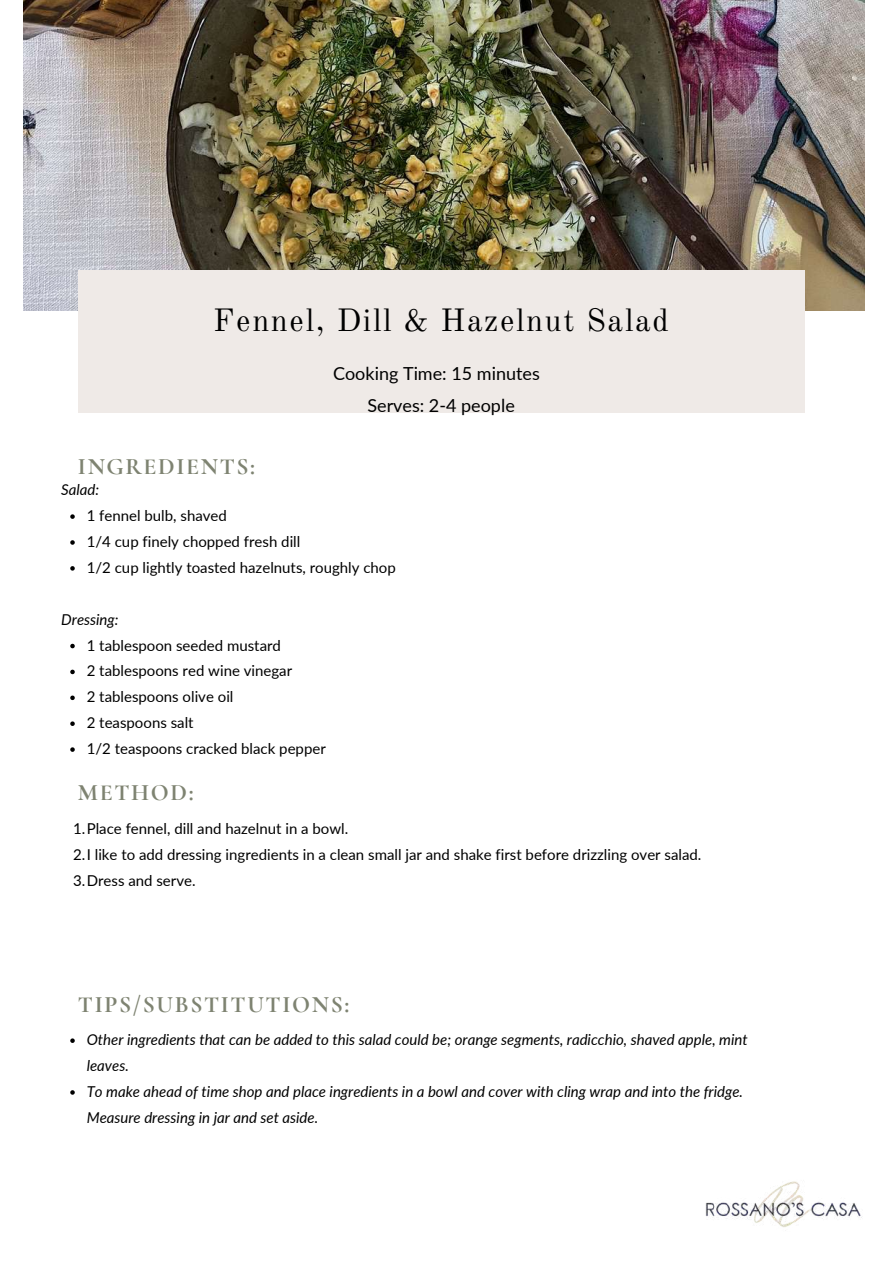
<style>
.page{position:relative;width:894px;height:1264px;background:#fff}
.page>*{position:absolute;margin:0;border:0;box-sizing:border-box;transform-origin:0 0}
.t1{font:31.65px "Old Standard";letter-spacing:.05em;color:#000}
.t2{font:700 23.55px "Cormorant Garamond";letter-spacing:.07em;color:#7e8371}
.t3{font:18px "Lato";color:#000}
.t4{font:15px/25.8px "Lato";color:#000}
.t5{font:italic 15px/25.8px "Lato";color:#000}
</style>
<div class="page">
<img style="left:24px;top:0;width:840px;height:310px">
<div style="left:78px;top:269px;width:726px;height:143px;background:#efeae7"></div>
<img style="left:705px;top:1181px;width:157px;height:46px">
<svg style="left:70px;top:514px;width:5px;height:5px"></svg>
<svg style="left:70px;top:540px;width:5px;height:4px"></svg>
<svg style="left:70px;top:566px;width:5px;height:4px"></svg>
<svg style="left:70px;top:643px;width:5px;height:5px"></svg>
<svg style="left:70px;top:669px;width:5px;height:5px"></svg>
<svg style="left:70px;top:695px;width:5px;height:5px"></svg>
<svg style="left:70px;top:721px;width:5px;height:5px"></svg>
<svg style="left:70px;top:747px;width:5px;height:4px"></svg>
<svg style="left:70px;top:1038px;width:5px;height:4px"></svg>
<svg style="left:70px;top:1090px;width:5px;height:4px"></svg>
<h1 class="t1" style="left:213px;top:301px;width:457px">Fennel, Dill &amp; Hazelnut Salad</h1>
<p class="t3" style="left:333px;top:362px;width:208px">Cooking Time: 15 minutes</p>
<h2 class="t2" style="left:78px;top:452px;width:179px">INGREDIENTS:</h2>
<p class="t5" style="left:61px;top:476px;width:39px">Salad:</p>
<p class="t3" style="left:367px;top:394px;width:149px">Serves: 2-4 people</p>
<p class="t4" style="left:87px;top:502px;width:310px">1 fennel bulb, shaved<br>1/4 cup finely chopped fresh dill<br>1/2 cup lightly toasted hazelnuts, roughly chop</p>
<p class="t5" style="left:61px;top:606px;width:59px">Dressing:</p>
<p class="t4" style="left:87px;top:632px;width:240px">1 tablespoon seeded mustard<br>2 tablespoons red wine vinegar<br>2 tablespoons olive oil<br>2 teaspoons salt<br>1/2 teaspoons cracked black pepper</p>
<h2 class="t2" style="left:78px;top:778px;width:117px">METHOD:</h2>
<p class="t4" style="left:73px;top:815px;width:629px">1.Place fennel, dill and hazelnut in a bowl.<br>2.I like to add dressing ingredients in a clean small jar and shake first before drizzling over salad.<br>3.Dress and serve.</p>
<h2 class="t2" style="left:78px;top:990px;width:273px">TIPS/SUBSTITUTIONS:</h2>
<p class="t5" style="left:87px;top:1026px;width:662px">Other ingredients that can be added to this salad could be; orange segments, radicchio, shaved apple, mint leaves.<br>To make ahead of time shop and place ingredients in a bowl and cover with cling wrap and into the fridge.<br>Measure dressing in jar and set aside.</p>
</div>
